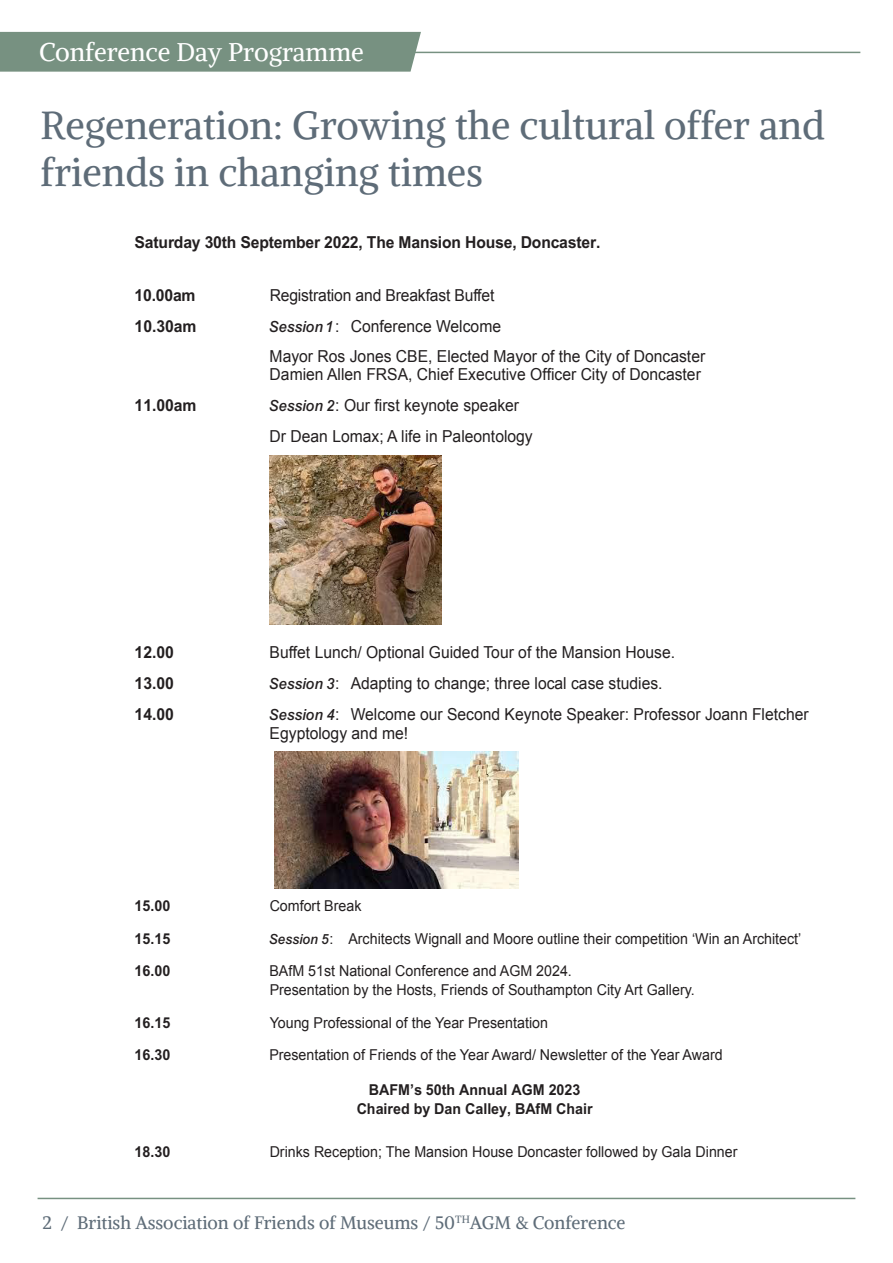
<style>
.page{position:relative;width:893px;height:1263px;background:#fff}
.page>*{position:absolute;margin:0;border:0;box-sizing:border-box;transform-origin:0 0}
.t1{font:39px/46.8px "Alike";color:#5e6c78}
.t2{font:25.5px "Alike";color:#fff}
.t3{font:18px "Alike";color:#5e6c78}
.t4{font:16.5px/18px "Arial";color:#231f20;scale:.95 1}
.t5{font:700 16.5px "Arial SFMT";letter-spacing:-.01em;color:#231f20;scale:.95 1}
.t6{font:15px/19.5px "Arial";color:#231f20;scale:.95 1}
.t7{font:700 15px/19.5px "Arial SFMT";color:#231f20;text-align:center;scale:.95 1}
.s1{font-family:"Arial Mdm Itl"}
</style>
<div class="page">
<hr style="left:38px;top:1198px;width:817px;height:1px;background:#779181">
<hr style="left:43px;top:52px;width:817px;height:1px;background:#779181">
<div style="left:0;top:32px;width:421px;height:40px;background:#779181"></div>
<img style="left:270px;top:455px;width:172px;height:170px">
<img style="left:274px;top:751px;width:245px;height:137px">
<p class="t2" style="left:39px;top:36px;width:326px">Conference Day Programme</p>
<p class="t1" style="left:41px;top:102px;width:786px">Regeneration: Growing the cultural offer and friends in changing times</p>
<p class="t5" style="left:135px;top:232px;width:492px">Saturday 30th September 2022, The Mansion House, Doncaster.</p>
<p class="t5" style="left:135px;top:285px;width:66px">10.00am</p>
<p class="t4" style="left:270px;top:286px;width:238px">Registration and Breakfast Buffet</p>
<p class="t5" style="left:135px;top:316px;width:67px">10.30am</p>
<p class="t4" style="left:270px;top:317px;width:245px"><span class="s1">Session 1</span>: Conference Welcome</p>
<p class="t4" style="left:270px;top:348px;width:460px">Mayor Ros Jones CBE, Elected Mayor of the City of Doncaster<br>Damien Allen FRSA, Chief Executive Officer City of Doncaster</p>
<p class="t5" style="left:135px;top:395px;width:67px">11.00am</p>
<p class="t4" style="left:270px;top:396px;width:264px"><span class="s1">Session 2</span>: Our first keynote speaker</p>
<p class="t4" style="left:270px;top:427px;width:278px">Dr Dean Lomax; A life in Paleontology</p>
<p class="t5" style="left:135px;top:643px;width:43px">12.00</p>
<p class="t4" style="left:270px;top:643px;width:428px">Buffet Lunch/ Optional Guided Tour of the Mansion House.</p>
<p class="t5" style="left:135px;top:673px;width:43px">13.00</p>
<p class="t4" style="left:270px;top:674px;width:415px"><span class="s1">Session 3</span>: Adapting to change; three local case studies.</p>
<p class="t5" style="left:135px;top:704px;width:43px">14.00</p>
<p class="t4" style="left:270px;top:704px;width:569px;line-height:19.5px"><span class="s1">Session 4</span>: Welcome our Second Keynote Speaker: Professor Joann Fletcher<br>Egyptology and me!</p>
<p class="t7" style="left:135px;top:896px;width:39px">15.00</p>
<p class="t6" style="left:270px;top:896px;width:98px">Comfort Break</p>
<p class="t7" style="left:135px;top:928px;width:39px">15.15</p>
<p class="t6" style="left:270px;top:929px;width:561px"><span class="s1">Session 5</span>: Architects Wignall and Moore outline their competition ‘Win an Architect’</p>
<p class="t7" style="left:135px;top:961px;width:39px">16.00</p>
<p class="t6" style="left:269px;top:961px;width:449px">BAfM 51st National Conference and AGM 2024.<br>Presentation by the Hosts, Friends of Southampton City Art Gallery.</p>
<p class="t7" style="left:135px;top:1012px;width:39px">16.15</p>
<p class="t6" style="left:270px;top:1013px;width:294px">Young Professional of the Year Presentation</p>
<p class="t7" style="left:135px;top:1045px;width:39px">16.30</p>
<p class="t6" style="left:269px;top:1045px;width:479px">Presentation of Friends of the Year Award/ Newsletter of the Year Award</p>
<p class="t7" style="left:357px;top:1080px;width:250px">BAFM’s 50th Annual AGM 2023<br>Chaired by Dan Calley, BAfM Chair</p>
<p class="t7" style="left:135px;top:1141px;width:39px">18.30</p>
<p class="t6" style="left:270px;top:1142px;width:494px">Drinks Reception; The Mansion House Doncaster followed by Gala Dinner</p>
<p class="t3" style="left:43px;top:1211px;width:584px">2 / British Association of Friends of Museums / 50<sup>TH</sup>AGM &amp; Conference</p>
</div>
